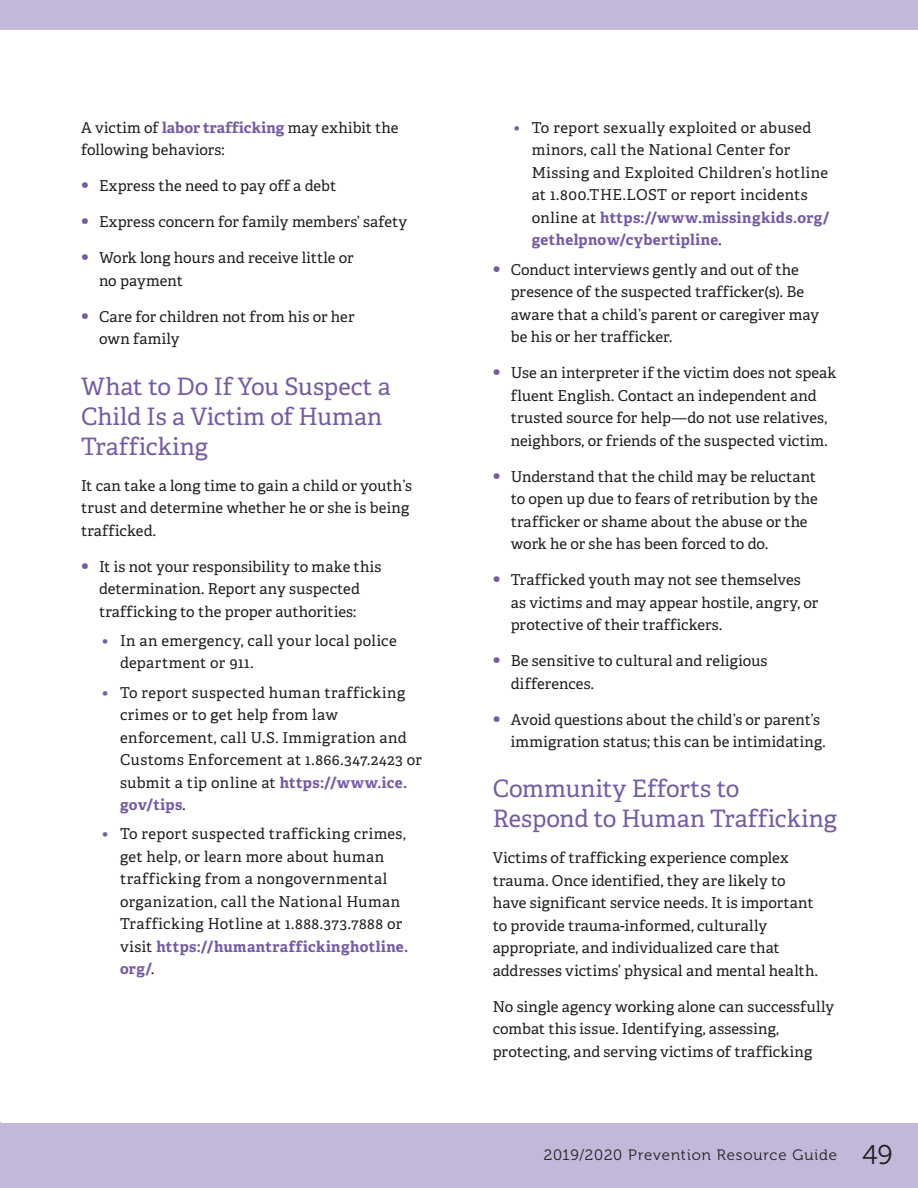
<style>
.page{position:relative;width:918px;height:1188px;background:#fff}
.page>*{position:absolute;margin:0;border:0;box-sizing:border-box;transform-origin:0 0}
.t1{font:24px/30px "Adelle PE";color:#765ba6}
.t2{font:15px/22.5px "Adelle PE";letter-spacing:.01em;color:#231f20}
.t3{font:15px/22.5px "Adelle PE";letter-spacing:.03em;color:#231f20}
.t4{font:15px "Museo 300";letter-spacing:.06em;color:#231f20}
.s1{font-weight:700;color:#765ba6}
.s2{font-size:21px;color:#765ba6}
.s3{font-size:16.5px;color:#765ba6}
.s4{font-size:27px}
</style>
<div class="page">
<div style="left:1px;top:1123px;width:917px;height:65px;background:#c3b8d9"></div>
<hr style="left:0;top:1123px;width:1px;height:65px;background:#c3b8d9">
<div style="left:1px;top:0;width:917px;height:29px;background:#c3b8d9"></div>
<svg style="left:0;top:0;width:1px;height:29px"></svg>
<p class="t2" style="left:81px;top:116px;width:319px">A victim of <span class="s1">labor trafficking</span> may exhibit the following behaviors:</p>
<p class="t2" style="left:81px;top:174px;width:257px"><span class="s2">•</span> Express the need to pay off a debt</p>
<p class="t2" style="left:81px;top:210px;width:328px"><span class="s2">•</span> Express concern for family members’ safety</p>
<p class="t2" style="left:99px;top:246px;width:256px;text-indent:-18px"><span class="s2">•</span> Work long hours and receive little or no payment</p>
<p class="t2" style="left:99px;top:305px;width:257px;text-indent:-18px"><span class="s2">•</span> Care for children not from his or her own family</p>
<h4 class="t1" style="left:81px;top:370px;width:311px">What to Do If You Suspect a<br>Child Is a Victim of Human<br>Trafficking</h4>
<p class="t2" style="left:81px;top:473px;width:333px">It can take a long time to gain a child or youth’s trust and determine whether he or she is being trafficked.</p>
<p class="t2" style="left:81px;top:554px;width:302px;text-align:center"><span class="s2">•</span> It is not your responsibility to make this determination. Report any suspected trafficking to the proper authorities:</p>
<p class="t2" style="left:120px;top:629px;width:278px;text-indent:-18px"><span class="s3">•</span> In an emergency, call your local police department or 911.</p>
<p class="t2" style="left:120px;top:680px;width:304px;text-indent:-18px"><span class="s3">•</span> To report suspected human trafficking crimes or to get help from law enforcement, call U.S. Immigration and Customs Enforcement at 1.866.347.2423 or submit a tip online at <span class="s1">https://www.ice. gov/tips</span>.</p>
<p class="t3" style="left:120px;top:822px;width:290px;text-indent:-18px"><span class="s3">•</span> To report suspected trafficking crimes, get help, or learn more about human trafficking from a nongovernmental organization, call the National Human Trafficking Hotline at 1.888.373.7888 or visit <span class="s1">https://humantraffickinghotline. org/</span>.</p>
<p class="t2" style="left:532px;top:116px;width:300px;text-indent:-18px"><span class="s3">•</span> To report sexually exploited or abused minors, call the National Center for Missing and Exploited Children’s hotline at 1.800.THE.LOST or report incidents online at <span class="s1">https://www.missingkids.org/ gethelpnow/cybertipline</span>.</p>
<p class="t2" style="left:511px;top:257px;width:310px;text-indent:-18px"><span class="s2">•</span> Conduct interviews gently and out of the presence of the suspected trafficker(s). Be aware that a child’s parent or caregiver may be his or her trafficker.</p>
<p class="t2" style="left:511px;top:361px;width:327px;text-indent:-18px"><span class="s2">•</span> Use an interpreter if the victim does not speak fluent English. Contact an independent and trusted source for help—do not use relatives, neighbors, or friends of the suspected victim.</p>
<p class="t2" style="left:511px;top:464px;width:309px;text-indent:-18px"><span class="s2">•</span> Understand that the child may be reluctant to open up due to fears of retribution by the trafficker or shame about the abuse or the work he or she has been forced to do.</p>
<p class="t2" style="left:511px;top:568px;width:309px;text-indent:-18px"><span class="s2">•</span> Trafficked youth may not see themselves as victims and may appear hostile, angry, or protective of their traffickers.</p>
<p class="t2" style="left:511px;top:649px;width:258px;text-indent:-18px"><span class="s2">•</span> Be sensitive to cultural and religious differences.</p>
<p class="t2" style="left:511px;top:707px;width:316px;text-indent:-18px"><span class="s2">•</span> Avoid questions about the child’s or parent’s immigration status; this can be intimidating.</p>
<h4 class="t1" style="left:493px;top:773px;width:346px">Community Efforts to<br>Respond to Human Trafficking</h4>
<p class="t2" style="left:493px;top:846px;width:327px">Victims of trafficking experience complex trauma. Once identified, they are likely to have significant service needs. It is important to provide trauma-informed, culturally appropriate, and individualized care that addresses victims’ physical and mental health.</p>
<p class="t2" style="left:493px;top:995px;width:343px">No single agency working alone can successfully combat this issue. Identifying, assessing, protecting, and serving victims of trafficking</p>
<p class="t4" style="left:544px;top:1146px;width:350px">2019/2020 Prevention Resource Guide <span class="s4">49</span></p>
</div>
